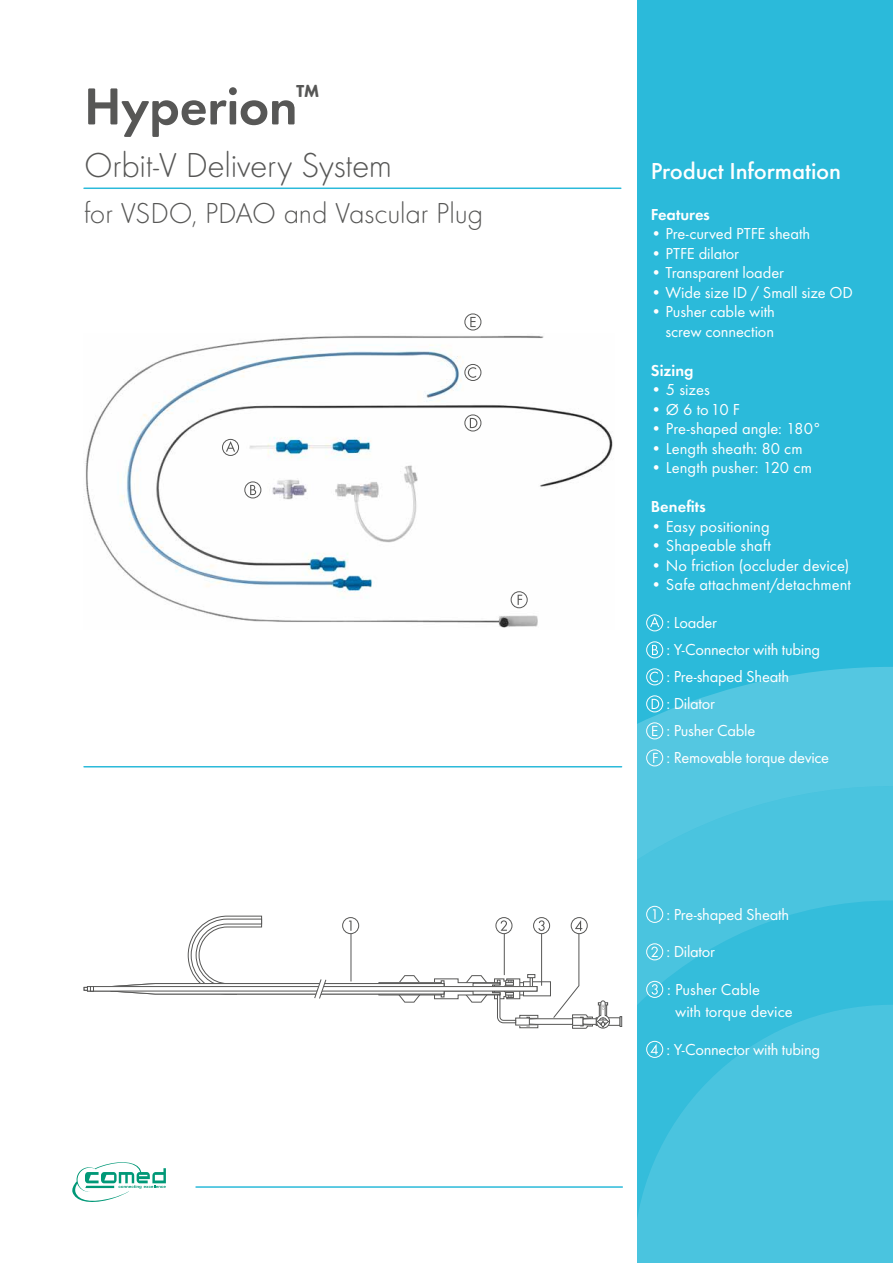
<style>
.page{position:relative;width:893px;height:1263px;background:#fff}
.page>*{position:absolute;margin:0;border:0;box-sizing:border-box;transform-origin:0 0}
.t1{font:600 54px "Futura Round";letter-spacing:-.005em;color:#575756}
.t2{font:300 36px "Futura Round";letter-spacing:-.01em;color:#575756}
.t3{font:300 30px "Futura Round";letter-spacing:-.005em;color:#575756}
.t4{font:500 24px "Futura Round";letter-spacing:-.01em;color:#fff}
.t5{font:16.5px/27px "Futura Round";letter-spacing:-.005em;color:#fff}
.t6{font:600 16.5px "Futura Round";letter-spacing:.005em;color:#fff}
</style>
<div class="page">
<div style="left:638px;top:0;width:255px;height:1263px;background:#2bbada"></div>
<svg style="left:296px;top:667px;width:597px;height:119px"></svg>
<svg style="left:502px;top:786px;width:391px;height:243px;fill:#4ac4df"></svg>
<svg style="left:529px;top:900px;width:364px;height:288px"></svg>
<svg style="left:633px;top:1005px;width:260px;height:258px;fill:#4ac4df"></svg>
<img style="left:83px;top:335px;width:530px;height:293px">
<svg style="left:520px;top:984px;width:3px;height:9px"></svg>
<div style="left:517px;top:982px;width:9px;height:13px;border:1px solid #575756"></div>
<svg style="left:525px;top:983px;width:2px;height:11px"></svg>
<div style="left:523px;top:981px;width:28px;height:15px;border:1px solid #575756"></div>
<div style="left:596px;top:1018px;width:24px;height:7px;background:#fff"></div>
<div style="left:596px;top:1017px;width:24px;height:8px;border:1px solid #575756"></div>
<div style="left:520px;top:1015px;width:18px;height:13px;border:1px solid #575756"></div>
<svg style="left:620px;top:1016px;width:2px;height:11px"></svg>
<div style="left:516px;top:1018px;width:13px;height:7px;background:#fff"></div>
<div style="left:87px;top:986px;width:450px;height:5px;border:1px solid #575756"></div>
<svg style="left:84px;top:986px;width:10px;height:5px"></svg>
<hr style="left:196px;top:1186px;width:426px;height:2px;background:#2bbada">
<hr style="left:84px;top:188px;width:537px;height:1px;background:#2bbada">
<hr style="left:84px;top:766px;width:538px;height:1px;background:#2bbada">
<div style="left:646px;top:906px;width:17px;height:17px;border:1px solid #fff;border-radius:50%"></div>
<svg style="left:653px;top:909px;width:3px;height:10px"></svg>
<div style="left:646px;top:943px;width:17px;height:17px;border:1px solid #fff;border-radius:50%"></div>
<svg style="left:651px;top:947px;width:7px;height:10px"></svg>
<div style="left:646px;top:981px;width:17px;height:17px;border:1px solid #fff;border-radius:50%"></div>
<svg style="left:652px;top:984px;width:6px;height:11px"></svg>
<div style="left:646px;top:1041px;width:17px;height:17px;border:1px solid #fff;border-radius:50%"></div>
<svg style="left:650px;top:1044px;width:8px;height:10px"></svg>
<svg style="left:111px;top:916px;width:409px;height:107px"></svg>
<div style="left:533px;top:917px;width:17px;height:17px;border:1px solid #575756;border-radius:50%"></div>
<div style="left:571px;top:917px;width:17px;height:17px;border:1px solid #575756;border-radius:50%"></div>
<hr style="left:351px;top:934px;width:1px;height:47px;background:#575756">
<hr style="left:504px;top:934px;width:1px;height:41px;background:#575756">
<svg style="left:527px;top:920px;width:83px;height:109px"></svg>
<div style="left:646px;top:614px;width:17px;height:17px;border:1px solid #fff;border-radius:50%"></div>
<svg style="left:650px;top:617px;width:9px;height:10px"></svg>
<div style="left:646px;top:641px;width:17px;height:17px;border:1px solid #fff;border-radius:50%"></div>
<svg style="left:652px;top:645px;width:6px;height:10px"></svg>
<div style="left:646px;top:668px;width:17px;height:17px;border:1px solid #fff;border-radius:50%"></div>
<svg style="left:650px;top:672px;width:8px;height:10px"></svg>
<div style="left:646px;top:695px;width:17px;height:17px;border:1px solid #fff;border-radius:50%"></div>
<svg style="left:652px;top:699px;width:7px;height:10px"></svg>
<div style="left:646px;top:722px;width:17px;height:17px;border:1px solid #fff;border-radius:50%"></div>
<svg style="left:652px;top:726px;width:5px;height:10px"></svg>
<div style="left:646px;top:749px;width:17px;height:17px;border:1px solid #fff;border-radius:50%"></div>
<svg style="left:653px;top:753px;width:5px;height:10px"></svg>
<div style="left:222px;top:439px;width:17px;height:17px;border:1px solid #575756;border-radius:50%"></div>
<svg style="left:226px;top:441px;width:9px;height:11px"></svg>
<div style="left:244px;top:482px;width:17px;height:16px;border:1px solid #575756;border-radius:50%"></div>
<svg style="left:250px;top:485px;width:6px;height:10px"></svg>
<div style="left:465px;top:364px;width:16px;height:17px;border:1px solid #575756;border-radius:50%"></div>
<svg style="left:468px;top:367px;width:8px;height:11px"></svg>
<div style="left:465px;top:415px;width:16px;height:16px;border:1px solid #575756;border-radius:50%"></div>
<svg style="left:470px;top:418px;width:7px;height:10px"></svg>
<div style="left:465px;top:314px;width:16px;height:16px;border:1px solid #575756;border-radius:50%"></div>
<svg style="left:470px;top:317px;width:6px;height:10px"></svg>
<div style="left:511px;top:591px;width:16px;height:17px;border:1px solid #575756;border-radius:50%"></div>
<svg style="left:518px;top:595px;width:4px;height:10px"></svg>
<svg style="left:72px;top:1162px;width:94px;height:40px"></svg>
<h1 class="t1" style="left:84px;top:66px;width:237px">Hyperion<sup>™</sup></h1>
<h2 class="t2" style="left:84px;top:141px;width:310px">Orbit-V Delivery System</h2>
<h3 class="t3" style="left:84px;top:193px;width:401px">for VSDO, PDAO and Vascular Plug</h3>
<h3 class="t4" style="left:651px;top:153px;width:192px">Product Information</h3>
<p class="t6" style="left:651px;top:202px;width:61px">Features</p>
<p class="t5" style="left:651px;top:219px;width:161px">• Pre-curved PTFE sheath</p>
<p class="t5" style="left:651px;top:238px;width:90px">• PTFE dilator</p>
<p class="t5" style="left:651px;top:258px;width:135px">• Transparent loader</p>
<p class="t5" style="left:651px;top:277px;width:204px">• Wide size ID / Small size OD</p>
<p class="t5" style="left:651px;top:301px;width:126px;line-height:19.5px;text-align:right">• Pusher cable with screw connection</p>
<p class="t6" style="left:651px;top:358px;width:44px">Sizing</p>
<p class="t5" style="left:651px;top:375px;width:61px">• 5 sizes</p>
<p class="t5" style="left:651px;top:394px;width:91px">• Ø 6 to10 F</p>
<p class="t5" style="left:651px;top:414px;width:172px">• Pre-shaped angle: 180°</p>
<p class="t5" style="left:651px;top:433px;width:153px">• Length sheath: 80 cm</p>
<p class="t5" style="left:651px;top:453px;width:163px">• Length pusher: 120 cm</p>
<p class="t6" style="left:651px;top:494px;width:57px">Benefits</p>
<p class="t5" style="left:651px;top:511px;width:120px">• Easy positioning</p>
<p class="t5" style="left:651px;top:531px;width:122px">• Shapeable shaft</p>
<p class="t5" style="left:651px;top:550px;width:200px">• No friction (occluder device)</p>
<p class="t5" style="left:651px;top:570px;width:202px">• Safe attachment/detachment</p>
<p class="t5" style="left:666px;top:608px;width:164px">: Loader<br>: Y-Connector with tubing<br>: Pre-shaped Sheath<br>: Dilator<br>: Pusher Cable<br>: Removable torque device</p>
<p class="t5" style="left:666px;top:899px;width:124px">: Pre-shaped Sheath</p>
<p class="t5" style="left:666px;top:937px;width:50px">: Dilator</p>
<p class="t5" style="left:675px;top:977px;width:119px;line-height:22.5px;text-indent:-8px">: Pusher Cable<br>with torque device</p>
<p class="t5" style="left:666px;top:1034px;width:155px">: Y-Connector with tubing</p>
</div>
